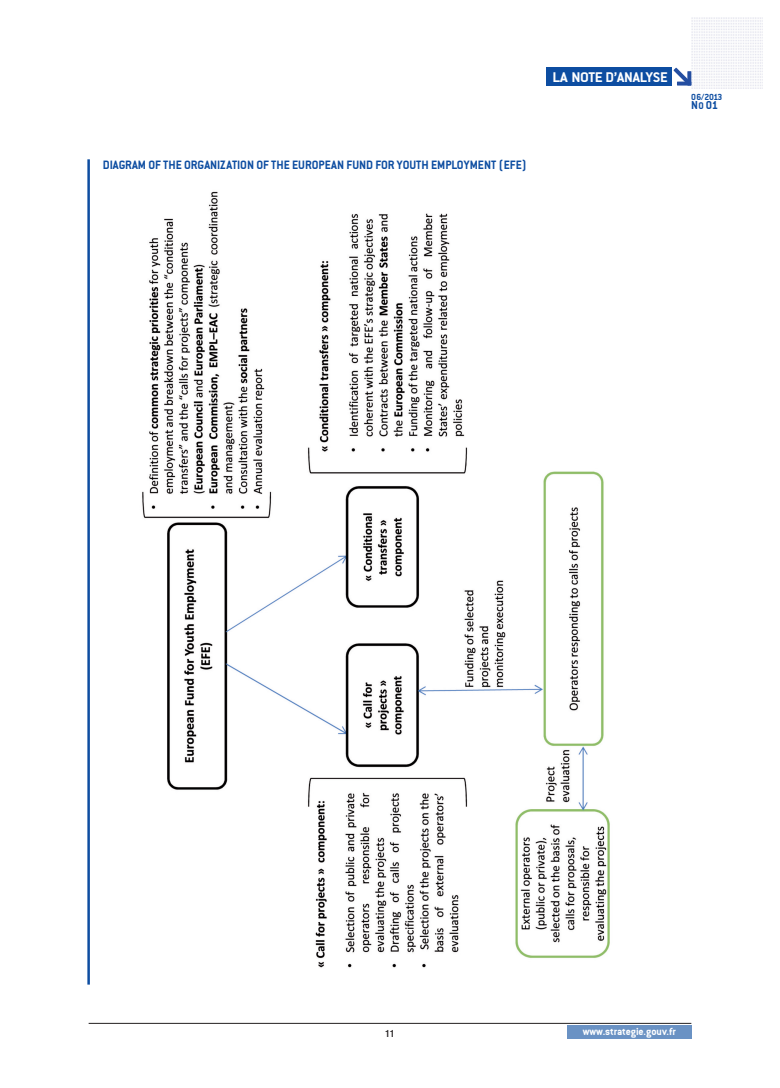
<style>
.page{position:relative;width:780px;height:1088px;background:#fff}
.page>*{position:absolute;margin:0;border:0;box-sizing:border-box;transform-origin:0 0}
.t1{font:15.12px "Conduit ITCTT Bold";letter-spacing:-.01em;color:#fff;scale:1.1 1}
.t2{font:13.12px "Conduit ITCTT Bold";color:#0d4da1}
.t3{font:12.5px "Conduit ITCTT Bold";color:#0d4da1}
.t4{font:11.25px "Conduit ITCTT Bold";color:#fff}
.t5{font:500 condensed 10px "Helvetica Neue LT";color:#231f20}
.t6{font:9.62px "Conduit ITCTT Bold";letter-spacing:-.035em;color:#0d4da1}
.s1{font-size:10.62px}
</style>
<div class="page">
<hr style="left:89px;top:1023px;width:602px;height:1px;background:#231f20">
<div style="left:567px;top:1025px;width:124px;height:14px;background:#6a92c4"></div>
<img style="left:691px;top:18px;width:71px;height:70px">
<div style="left:546px;top:67px;width:126px;height:19px;background:#0d4da1"></div>
<svg style="left:673px;top:68px;width:18px;height:18px"></svg>
<img style="left:142px;top:191px;width:468px;height:777px">
<hr style="left:87px;top:159px;width:3px;height:825px;background:#0d4da1">
<div style="left:370px;top:664px;width:7px;height:9px;background:#fff"></div>
<p class="t2" style="left:103px;top:157px;width:425px">DIAGRAM OF THE ORGANIZATION OF THE EUROPEAN FUND FOR YOUTH EMPLOYMENT (EFE)</p>
<p class="t1" style="left:552px;top:68px;width:106px">LA NOTE D’ANALYSE</p>
<p class="t6" style="left:691px;top:91px;width:33px">06/2013</p>
<p class="t3" style="left:691px;top:98px;width:29px">N<span class="s1">0</span> 01</p>
<p class="t5" style="left:385px;top:1028px;width:11px">11</p>
<p class="t4" style="left:582px;top:1025px;width:94px">WWW.STRATEGIE.GOUV.FR</p>
</div>
